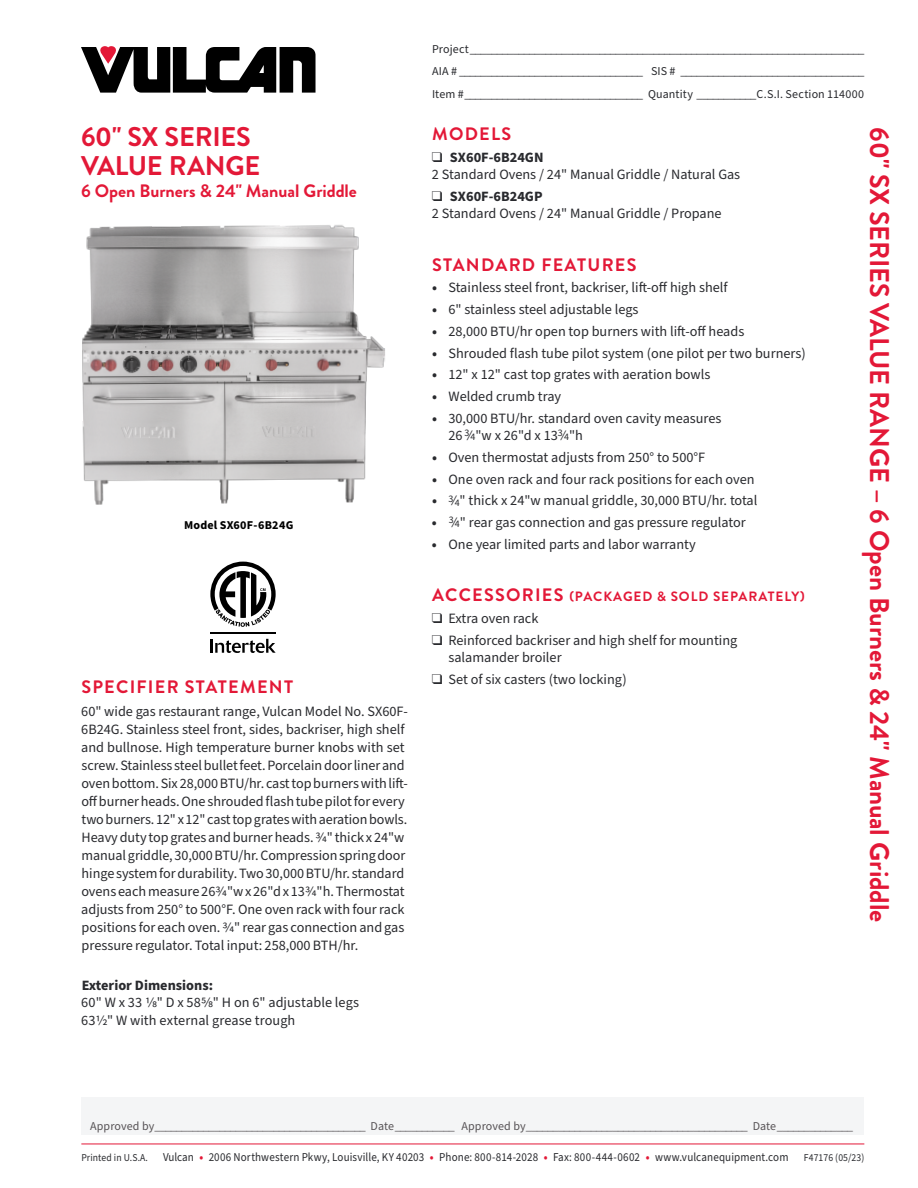
<style>
.page{position:relative;width:918px;height:1188px;background:#fff}
.page>*{position:absolute;margin:0;border:0;box-sizing:border-box;transform-origin:0 0}
.t1{font:700 27px/28.5px "Brandon Grotesque";letter-spacing:-.01em;color:#e31837}
.t2{font:700 18px "Brandon Grotesque";letter-spacing:.07em;color:#e31837}
.t3{font:700 18px "Brandon Grotesque";color:#e31837}
.t4{font:14.25px/18px "Source Sans Pro";color:#292a2e}
.t5{font:700 14.25px "Source Sans Pro";color:#292a2e}
.t6{font:700 13.5px "Brandon Grotesque";letter-spacing:.07em;color:#e31837}
.t7{font:12px/22.5px "Source Sans Pro";letter-spacing:.015em;color:#292a2e;text-align:justify}
.t8{font:12px "Source Sans Pro";letter-spacing:.005em;color:#575356}
.t9{font:12px "Source Sans Pro";letter-spacing:.015em;color:#292a2e;scale:.92 1}
.t10{font:700 12px "Source Sans Pro";letter-spacing:.02em;color:#000}
.t11{font:10.5px "Source Sans Pro";letter-spacing:.01em;color:#292a2e;scale:.92 1}
.s1{font-weight:700}
.s2{font-size:10.05px}
.s3{font-size:18px}
.s4{font-weight:700;color:#e31837}
</style>
<div class="page">
<svg style="left:81px;top:46px;width:235px;height:47px"></svg>
<div style="left:81px;top:1097px;width:783px;height:38px;background:#f4f5f6"></div>
<hr style="left:81px;top:1144px;width:783px;height:1px;background:#e31837">
<hr style="left:210px;top:639px;width:3px;height:14px;background:#000">
<svg style="left:215px;top:639px;width:61px;height:14px"></svg>
<hr style="left:210px;top:632px;width:66px;height:1px;background:#000">
<svg style="left:210px;top:562px;width:66px;height:65px"></svg>
<img style="left:82px;top:225px;width:303px;height:280px">
<h1 class="t1" style="left:81px;top:123px;width:181px">60" SX SERIES<br>VALUE RANGE</h1>
<p class="t3" style="left:81px;top:179px;width:277px">6 Open Burners &amp; 24" Manual Griddle</p>
<p class="t10" style="left:184px;top:516px;width:111px">Model SX60F-6B24G</p>
<p class="t2" style="left:81px;top:674px;width:213px">SPECIFIER STATEMENT</p>
<p class="t4" style="left:81px;top:702px;width:328px">60" wide gas restaurant range, Vulcan Model No. SX60F-6B24G. Stainless steel front, sides, backriser, high shelf and bullnose. High temperature burner knobs with set screw. Stainless steel bullet feet. Porcelain door liner and oven bottom. Six 28,000 BTU/hr. cast top burners with lift&shy;off burner heads. One shrouded flash tube pilot for every two burners. 12" x 12" cast top grates with aeration bowls.<br>Heavy duty top grates and burner heads. 3/4" thick x 24"w manual griddle, 30,000 BTU/hr. Compression spring door hinge system for durability. Two 30,000 BTU/hr. standard ovens each measure 263/4"w x 26"d x 133/4"h. Thermostat adjusts from 250° to 500°F. One oven rack with four rack positions for each oven. 3/4" rear gas connection and gas pressure regulator. Total input: 258,000 BTH/hr.</p>
<p class="t5" style="left:82px;top:976px;width:133px">Exterior Dimensions:</p>
<p class="t4" style="left:81px;top:994px;width:279px;line-height:17.2px">60" W x 33 1/8" D x 585/8" H on 6" adjustable legs<br>631/2" W with external grease trough</p>
<p class="t7" style="left:432px;top:38px;width:434px">Project_________________________________________________________________________ AIA # __________________________________ SIS # __________________________________ Item #_________________________________ Quantity ___________C.S.I. Section 114000</p>
<p class="t2" style="left:432px;top:121px;width:81px">MODELS</p>
<p class="t4" style="left:432px;top:149px;width:310px;line-height:17.2px">❑ <span class="s1">SX60F-6B24GN<br></span>2 Standard Ovens / 24" Manual Griddle / Natural Gas</p>
<p class="t4" style="left:432px;top:188px;width:291px;line-height:17.2px">❑ <span class="s1">SX60F-6B24GP<br></span>2 Standard Ovens / 24" Manual Griddle / Propane</p>
<p class="t2" style="left:432px;top:252px;width:206px">STANDARD FEATURES</p>
<p class="t4" style="left:432px;top:279px;width:297px"><span class="s1">•</span> Stainless steel front, backriser, lift-off high shelf</p>
<p class="t4" style="left:432px;top:301px;width:208px"><span class="s1">•</span> 6" stainless steel adjustable legs</p>
<p class="t4" style="left:432px;top:323px;width:314px"><span class="s1">•</span> 28,000 BTU/hr open top burners with lift-off heads</p>
<p class="t4" style="left:432px;top:344px;width:375px"><span class="s1">•</span> Shrouded flash tube pilot system (one pilot per two burners)</p>
<p class="t4" style="left:432px;top:366px;width:280px"><span class="s1">•</span> 12" x 12" cast top grates with aeration bowls</p>
<p class="t4" style="left:432px;top:388px;width:131px"><span class="s1">•</span> Welded crumb tray</p>
<p class="t4" style="left:449px;top:410px;width:274px;line-height:17.2px;text-indent:-17px"><span class="s1">•</span> 30,000 BTU/hr. standard oven cavity measures<br>26 <sup>3</sup>⁄<span class="s2">4</span>"w x 26"d x 13<sup>3</sup>⁄<span class="s2">4</span>"h</p>
<p class="t4" style="left:432px;top:449px;width:275px"><span class="s1">•</span> Oven thermostat adjusts from 250° to 500°F</p>
<p class="t4" style="left:432px;top:470px;width:324px"><span class="s1">•</span> One oven rack and four rack positions for each oven</p>
<p class="t4" style="left:432px;top:492px;width:327px"><span class="s1">•</span> <sup>3</sup>⁄<span class="s2">4</span>" thick x 24"w manual griddle, 30,000 BTU/hr. total</p>
<p class="t4" style="left:432px;top:514px;width:315px"><span class="s1">•</span> <sup>3</sup>⁄<span class="s2">4</span>" rear gas connection and gas pressure regulator</p>
<p class="t4" style="left:432px;top:536px;width:265px"><span class="s1">•</span> One year limited parts and labor warranty</p>
<p class="t6" style="left:432px;top:587px;width:374px"><span class="s3">ACCESSORIES</span> (PACKAGED &amp; SOLD SEPARATELY)</p>
<p class="t4" style="left:432px;top:610px;width:108px">❑ Extra oven rack</p>
<p class="t4" style="left:449px;top:632px;width:290px;line-height:17.2px;text-indent:-17px">❑ Reinforced backriser and high shelf for mounting salamander broiler</p>
<p class="t4" style="left:432px;top:671px;width:196px">❑ Set of six casters (two locking)</p>
<h1 class="t1" style="left:893px;top:127px;width:796px;rotate:90deg">60" SX SERIES VALUE RANGE – 6 Open Burners &amp; 24" Manual Griddle</h1>
<p class="t8" style="left:90px;top:1118px;width:764px">Approved by_______________________________________ Date___________ Approved by_________________________________________ Date______________</p>
<p class="t11" style="left:81px;top:1150px;width:74px">Printed in U.S.A.</p>
<p class="t9" style="left:163px;top:1149px;width:681px">Vulcan <span class="s4">•</span> 2006 Northwestern Pkwy, Louisville, KY 40203 <span class="s4">•</span> Phone: 800-814-2028 <span class="s4">•</span> Fax: 800-444-0602 <span class="s4">•</span> www.vulcanequipment.com</p>
<p class="t11" style="left:804px;top:1150px;width:67px">F47176 (05/23)</p>
</div>
